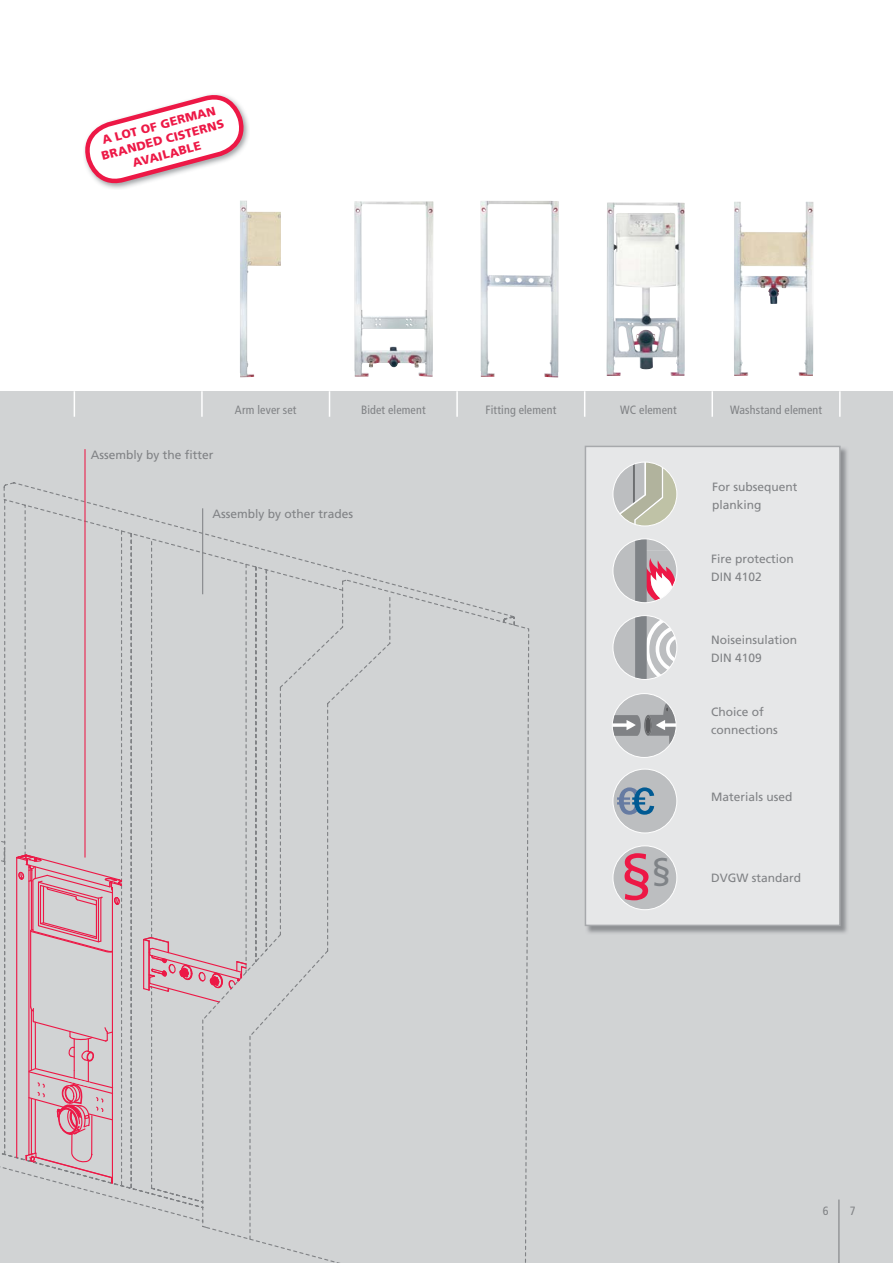
<style>
.page{position:relative;width:893px;height:1263px;background:#fff}
.page>*{position:absolute;margin:0;border:0;box-sizing:border-box;transform-origin:0 0}
.t1{font:56.55px "Frutiger";color:#ed1846;scale:1.06 1}
.t2{font:12px/18px "Frutiger";color:#808285}
.t3{font:condensed 12px "Frutiger";letter-spacing:.01em;color:#808285}
.t4{font:900 12px/15px "Frutiger";color:#ed1846;text-align:center}
</style>
<div class="page">
<div style="left:0;top:391px;width:893px;height:872px;background:#d1d3d4"></div>
<svg style="left:74px;top:391px;width:1px;height:26px"></svg>
<hr style="left:201px;top:391px;width:2px;height:26px;background:#fff">
<svg style="left:329px;top:391px;width:1px;height:26px"></svg>
<hr style="left:456px;top:391px;width:2px;height:26px;background:#fff">
<svg style="left:584px;top:391px;width:1px;height:26px"></svg>
<hr style="left:711px;top:391px;width:2px;height:26px;background:#fff">
<svg style="left:839px;top:391px;width:1px;height:26px"></svg>
<img style="left:606px;top:202px;width:79px;height:174px">
<img style="left:734px;top:202px;width:79px;height:174px">
<img style="left:480px;top:201px;width:79px;height:176px">
<img style="left:354px;top:201px;width:79px;height:176px">
<img style="left:240px;top:201px;width:41px;height:176px">
<img style="left:586px;top:446px;width:261px;height:487px">
<div style="left:585px;top:446px;width:255px;height:479px;background:#e6e7e8"></div>
<div style="left:585px;top:446px;width:255px;height:480px;border:2px solid #a7a9ac"></div>
<svg style="left:614px;top:462px;width:63px;height:64px"></svg>
<div style="left:612px;top:462px;width:65px;height:64px;border:1px solid #fff;border-radius:50%"></div>
<svg style="left:614px;top:540px;width:63px;height:63px"></svg>
<div style="left:612px;top:538px;width:65px;height:65px;border:1px solid #fff;border-radius:50%"></div>
<svg style="left:614px;top:616px;width:63px;height:63px"></svg>
<div style="left:612px;top:615px;width:65px;height:65px;border:1px solid #fff;border-radius:50%"></div>
<svg style="left:612px;top:694px;width:63px;height:63px"></svg>
<div style="left:612px;top:693px;width:65px;height:65px;border:1px solid #fff;border-radius:50%"></div>
<svg style="left:614px;top:769px;width:63px;height:64px"></svg>
<div style="left:612px;top:769px;width:65px;height:64px;border:1px solid #fff;border-radius:50%"></div>
<svg style="left:614px;top:847px;width:63px;height:63px"></svg>
<div style="left:612px;top:845px;width:65px;height:65px;border:1px solid #fff;border-radius:50%"></div>
<hr style="left:838px;top:1200px;width:1px;height:63px;background:#808285">
<svg style="left:0;top:482px;width:375px;height:746px"></svg>
<svg style="left:0;top:776px;width:6px;height:379px"></svg>
<hr style="left:28px;top:865px;width:1px;height:290px;background:#ed1846">
<hr style="left:16px;top:858px;width:1px;height:300px;background:#ed1846">
<hr style="left:112px;top:888px;width:1px;height:295px;background:#ed1846">
<hr style="left:30px;top:931px;width:1px;height:75px;background:#ed1846">
<svg style="left:143px;top:936px;width:62px;height:128px"></svg>
<svg style="left:16px;top:854px;width:107px;height:99px"></svg>
<svg style="left:205px;top:579px;width:324px;height:684px"></svg>
<svg style="left:25px;top:1005px;width:89px;height:181px"></svg>
<hr style="left:84px;top:449px;width:2px;height:409px;background:#ed1846">
<hr style="left:202px;top:508px;width:1px;height:86px;background:#808285">
<svg style="left:84px;top:94px;width:163px;height:95px"></svg>
<p class="t4" style="left:96px;top:135px;width:128px;rotate:-15deg">A LOT OF GERMAN<br>BRANDED CISTERNS<br>AVAILABLE</p>
<p class="t2" style="left:91px;top:447px;width:124px">Assembly by the fitter</p>
<p class="t3" style="left:235px;top:405px;width:63px">Arm lever set</p>
<p class="t3" style="left:361px;top:405px;width:66px">Bidet element</p>
<p class="t3" style="left:485px;top:405px;width:72px">Fitting element</p>
<p class="t3" style="left:730px;top:405px;width:94px">Washstand element</p>
<p class="t3" style="left:620px;top:405px;width:58px">WC element</p>
<p class="t2" style="left:213px;top:505px;width:142px">Assembly by other trades</p>
<h1 class="t1" style="left:619px;top:851px;width:50px">§<sup>§</sup></h1>
<p class="t2" style="left:712px;top:478px;width:87px">For subsequent planking</p>
<p class="t2" style="left:711px;top:550px;width:84px">Fire protection<br>DIN 4102</p>
<p class="t2" style="left:711px;top:631px;width:88px">Noiseinsulation<br>DIN 4109</p>
<p class="t2" style="left:711px;top:703px;width:68px">Choice of connections</p>
<p class="t2" style="left:711px;top:789px;width:83px">Materials used</p>
<p class="t2" style="left:711px;top:870px;width:92px">DVGW standard</p>
<p class="t3" style="left:823px;top:1206px;width:7px">6</p>
<p class="t3" style="left:850px;top:1206px;width:7px">7</p>
</div>
